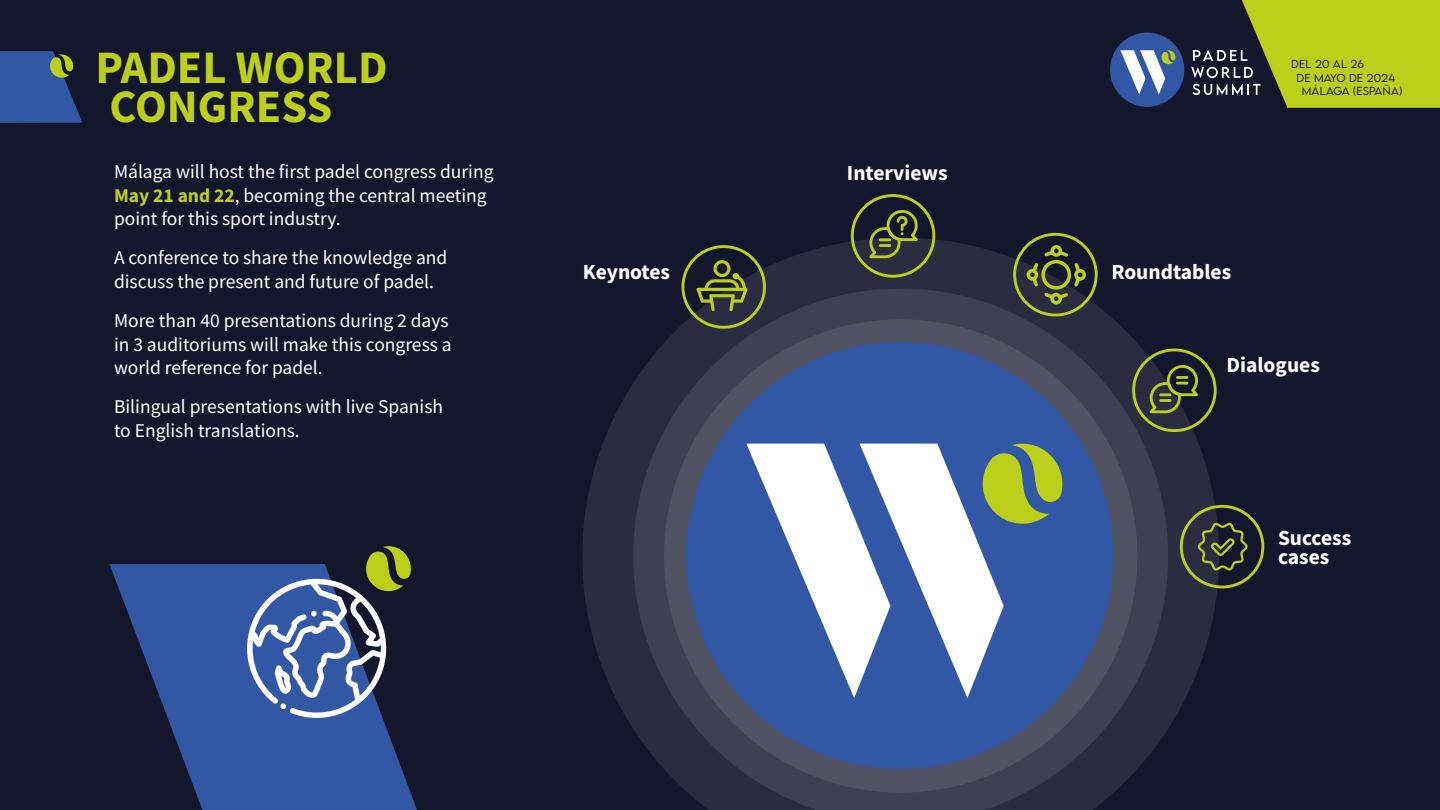
<style>
.page{position:relative;width:1440px;height:810px;background:#14162b}
.page>*{position:absolute;margin:0;border:0;box-sizing:border-box;transform-origin:0 0}
.t1{font:700 46.5px "Source Sans Pro";color:#bcd01b}
.t2{font:700 21.45px/19px "Source Sans Pro";color:#fff}
.t3{font:19.5px/23.4px "Source Sans Pro";color:#fff}
.t4{font:300 10.35px/13.2px "LEMONMILK";letter-spacing:.02em;color:#14162b}
.s1{font-weight:700;color:#bcd01b}
</style>
<div class="page">
<div style="left:1110px;top:33px;width:74px;height:74px;background:#3257a4;border-radius:50%"></div>
<svg style="left:1120px;top:50px;width:55px;height:45px"></svg>
<svg style="left:1191px;top:0;width:249px;height:108px"></svg>
<svg style="left:0;top:51px;width:82px;height:72px;background:#35538a"></svg>
<svg style="left:582px;top:238px;width:637px;height:490px"></svg>
<svg style="left:633px;top:289px;width:535px;height:521px;background:#323344"></svg>
<div style="left:664px;top:319px;width:473px;height:474px;background:#515262;border-radius:50%"></div>
<div style="left:681px;top:245px;width:85px;height:84px;border:3px solid #bcd01b;border-radius:50%"></div>
<div style="left:851px;top:194px;width:84px;height:84px;border:3px solid #bcd01b;border-radius:50%"></div>
<div style="left:1013px;top:233px;width:85px;height:83px;border:3px solid #bcd01b;border-radius:50%"></div>
<div style="left:1132px;top:348px;width:85px;height:84px;border:3px solid #bcd01b;border-radius:50%"></div>
<div style="left:1180px;top:505px;width:84px;height:83px;border:3px solid #bcd01b;border-radius:50%"></div>
<div style="left:686px;top:342px;width:428px;height:427px;background:#3257a4;border-radius:50%"></div>
<svg style="left:746px;top:444px;width:316px;height:254px"></svg>
<svg style="left:109px;top:564px;width:308px;height:246px;fill:#3257a4"></svg>
<svg style="left:245px;top:546px;width:166px;height:172px"></svg>
<svg style="left:696px;top:260px;width:52px;height:51px"></svg>
<svg style="left:869px;top:210px;width:49px;height:48px"></svg>
<svg style="left:1027px;top:245px;width:59px;height:59px"></svg>
<svg style="left:1150px;top:365px;width:48px;height:48px"></svg>
<svg style="left:1198px;top:522px;width:50px;height:49px"></svg>
<h1 class="t1" style="left:95px;top:36px;width:294px">PADEL WORLD</h1>
<h1 class="t1" style="left:110px;top:75px;width:224px">CONGRESS</h1>
<p class="t3" style="left:114px;top:160px;width:381px">Málaga will host the first padel congress during<br><span class="s1">May 21 and 22</span>, becoming the central meeting point for this sport industry.</p>
<p class="t3" style="left:114px;top:246px;width:335px">A conference to share the knowledge and discuss the present and future of padel.</p>
<p class="t3" style="left:114px;top:309px;width:339px">More than 40 presentations during 2 days in 3 auditoriums will make this congress a world reference for padel.</p>
<p class="t3" style="left:114px;top:395px;width:331px">Bilingual presentations with live Spanish to English translations.</p>
<p class="t2" style="left:583px;top:262px;width:89px">Keynotes</p>
<p class="t2" style="left:847px;top:163px;width:102px">Interviews</p>
<p class="t4" style="left:1296px;top:58px;width:69px;text-indent:-5px">DEL 20 AL 26<br>DE MAY</p>
<p class="t4" style="left:1336px;top:71px;width:60px">O DE 2024</p>
<p class="t2" style="left:1111px;top:262px;width:121px">Roundtables</p>
<p class="t4" style="left:1302px;top:84px;width:102px">MÁLAGA (ESPAÑA)</p>
<p class="t2" style="left:1227px;top:355px;width:95px">Dialogues</p>
<p class="t2" style="left:1278px;top:528px;width:75px">Success cases</p>
</div>
